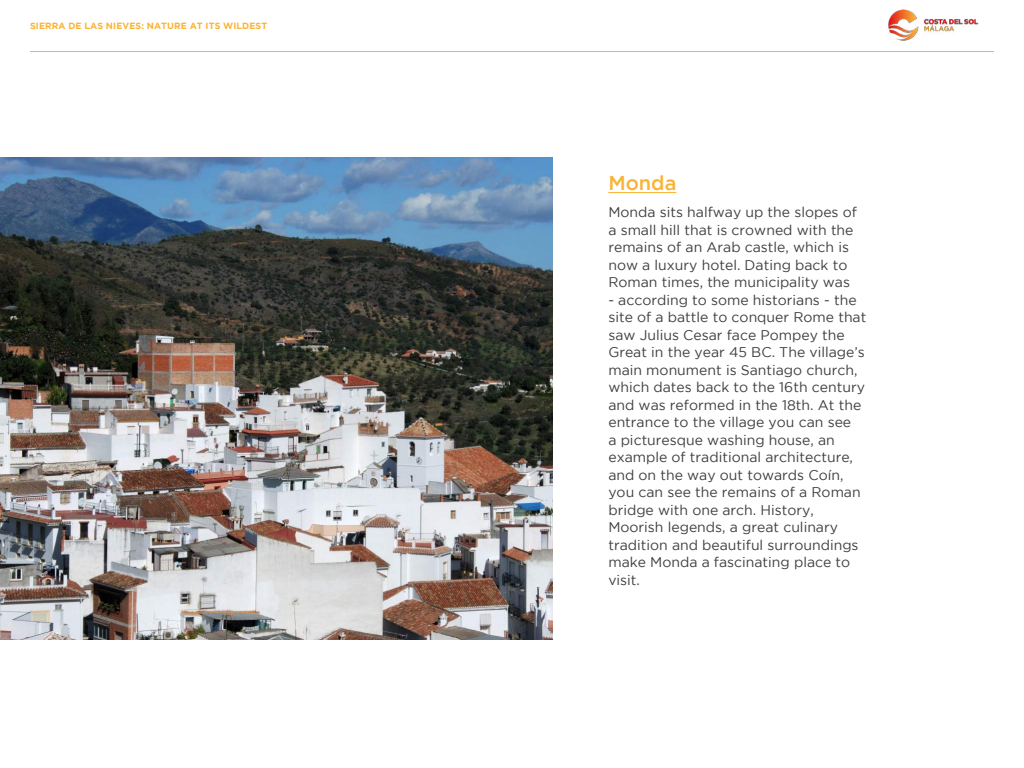
<style>
.page{position:relative;width:1024px;height:768px;background:#fff}
.page>*{position:absolute;margin:0;border:0;box-sizing:border-box;transform-origin:0 0}
.t1{font:500 20px "Gotham";color:#fab333}
.t2{font:14px/17.5px "Gotham";color:#3f3f3f}
.t3{font:700 9px "Gotham";letter-spacing:.015em;color:#fab333}
</style>
<div class="page">
<img style="left:888px;top:9px;width:91px;height:32px">
<hr style="left:30px;top:51px;width:964px;height:1px;background:#fab333">
<img style="left:0;top:158px;width:552px;height:481px">
<hr style="left:608px;top:192px;width:68px;height:1px;background:#fab333">
<p class="t3" style="left:30px;top:21px;width:239px">SIERRA DE LAS NIEVES: NATURE AT ITS WILDEST</p>
<h1 class="t1" style="left:608px;top:172px;width:70px">Monda</h1>
<p class="t2" style="left:608px;top:204px;width:250px">Monda sits halfway up the slopes of a small hill that is crowned with the remains of an Arab castle, which is now a luxury hotel. Dating back to Roman times, the municipality was</p>
<p class="t2" style="left:608px;top:291px;width:260px">- according to some historians - the site of a battle to conquer Rome that saw Julius Cesar face Pompey the<br>Great in the year 45 BC. The village’s main monument is Santiago church, which dates back to the 16th century and was reformed in the 18th. At the entrance to the village you can see<br>a picturesque washing house, an example of traditional architecture, and on the way out towards Coín, you can see the remains of a Roman bridge with one arch. History,<br>Moorish legends, a great culinary tradition and beautiful surroundings make Monda a fascinating place to visit.</p>
</div>
